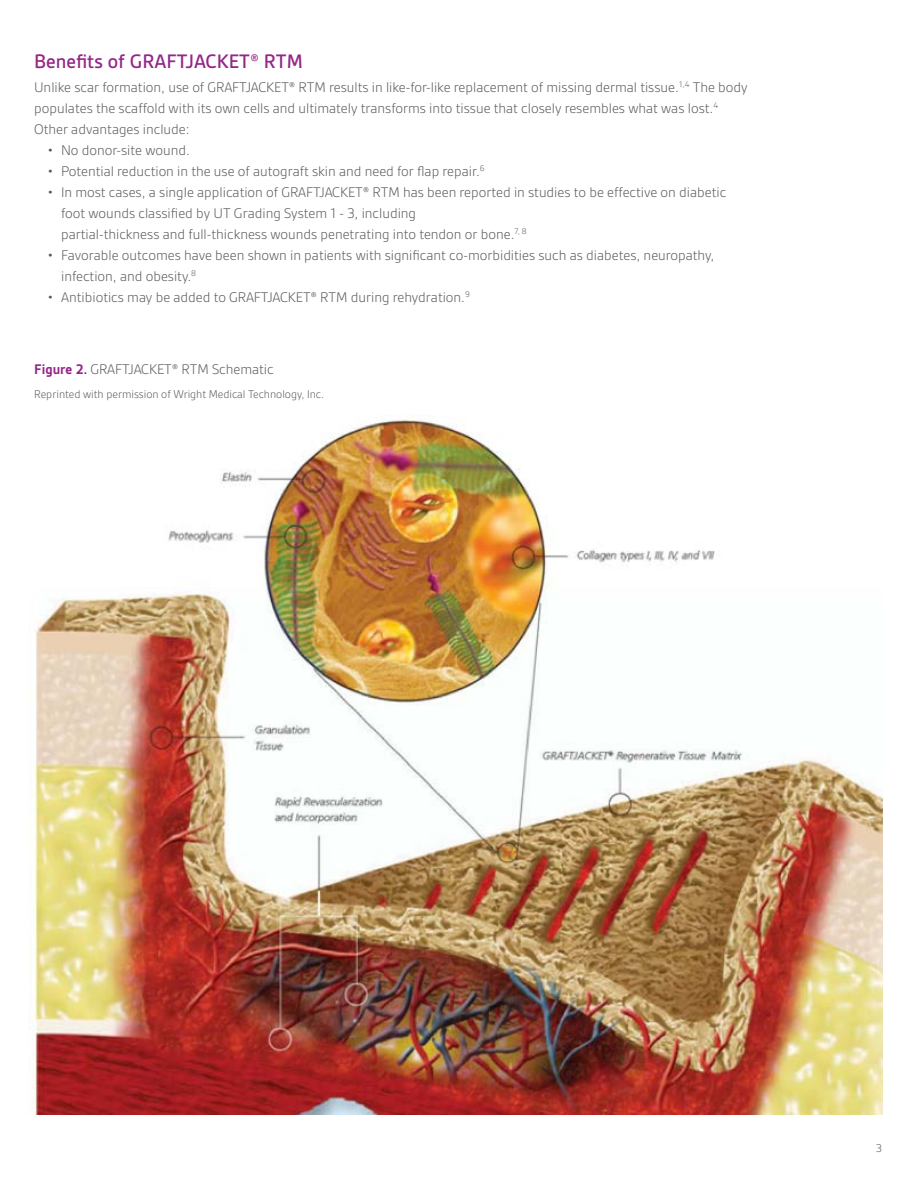
<style>
.page{position:relative;width:918px;height:1188px;background:#fff}
.page>*{position:absolute;margin:0;border:0;box-sizing:border-box;transform-origin:0 0}
.t1{font:500 21px "Gesta";color:#942787}
.t2{font:300 15px/21px "Gesta";color:#58595b}
.t3{font:300 12px "Gesta";color:#58595b}
.s1{font-weight:700;color:#942787}
</style>
<div class="page">
<img style="left:28px;top:415px;width:854px;height:699px">
<h1 class="t1" style="left:34px;top:49px;width:270px">Benefits of GRAFTJACKET® RTM</h1>
<p class="t2" style="left:34px;top:77px;width:715px">Unlike scar formation, use of GRAFTJACKET® RTM results in like-for-like replacement of missing dermal tissue. <sup>1,4</sup> The body populates the scaffold with its own cells and ultimately transforms into tissue that closely resembles what was lost. <sup>4<br></sup>Other advantages include:</p>
<p class="t2" style="left:48px;top:140px;width:141px">• No donor-site wound.</p>
<p class="t2" style="left:48px;top:161px;width:439px">• Potential reduction in the use of autograft skin and need for flap repair. <sup>6</sup></p>
<p class="t2" style="left:61px;top:182px;width:667px;text-indent:-14px">• In most cases, a single application of GRAFTJACKET® RTM has been reported in studies to be effective on diabetic foot wounds classified by UT Grading System 1 - 3, including<br>partial-thickness and full-thickness wounds penetrating into tendon or bone. <sup>7,</sup> <sup>8</sup></p>
<p class="t2" style="left:61px;top:245px;width:655px;text-indent:-14px">• Favorable outcomes have been shown in patients with significant co-morbidities such as diabetes, neuropathy, infection, and obesity. <sup>8</sup></p>
<p class="t2" style="left:48px;top:287px;width:424px">• Antibiotics may be added to GRAFTJACKET® RTM during rehydration. <sup>9</sup></p>
<p class="t2" style="left:34px;top:358px;width:241px"><span class="s1">Figure 2.</span> GRAFTJACKET® RTM Schematic</p>
<p class="t3" style="left:34px;top:387px;width:289px">Reprinted with permission of Wright Medical Technology, Inc.</p>
<p class="t3" style="left:876px;top:1142px;width:7px">3</p>
</div>
